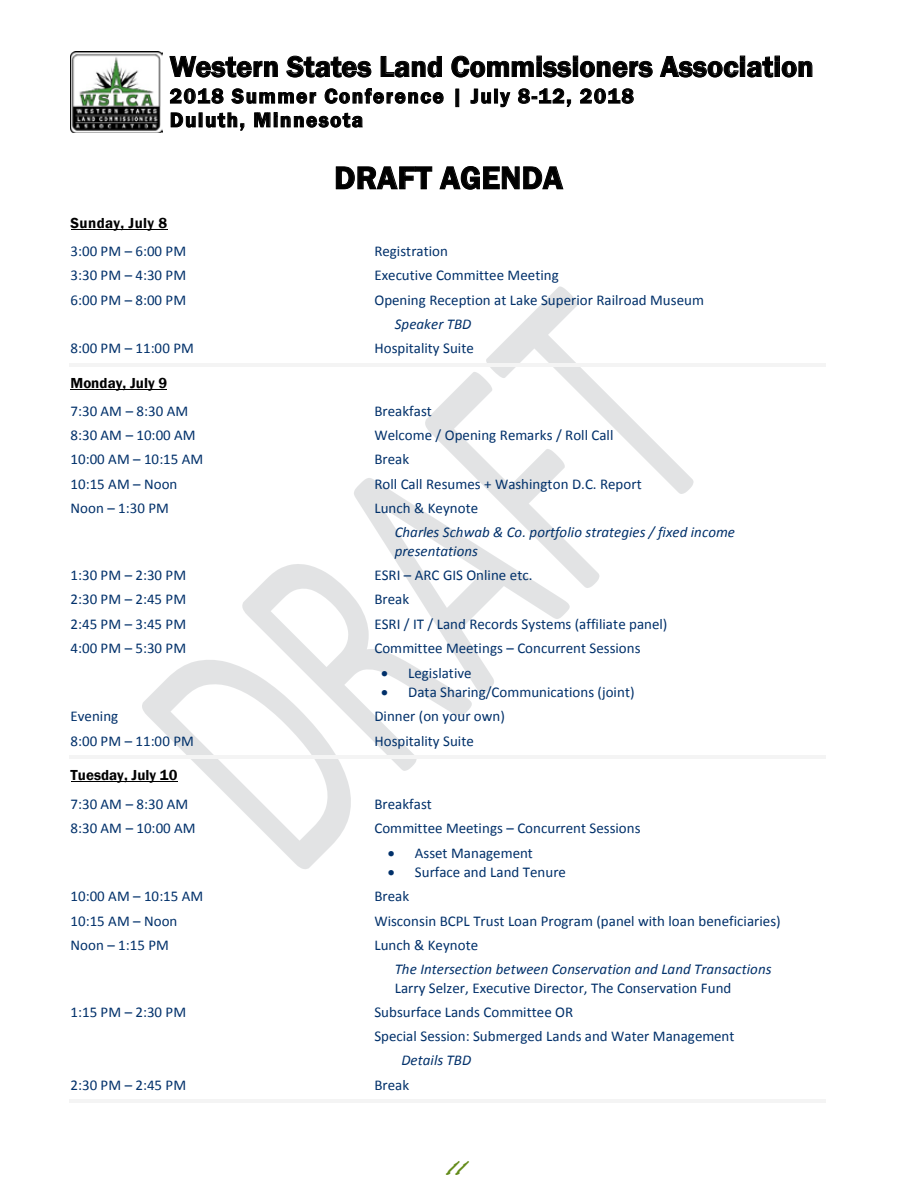
<style>
.page{position:relative;width:918px;height:1188px;background:#fff}
.page>*{position:absolute;margin:0;border:0;box-sizing:border-box;transform-origin:0 0}
.t1{font:600 33px "Franklin Gothic";color:#000}
.t2{font:600 30px "Franklin Gothic";color:#000}
.t3{font:24px "Jane Austen";color:#648c1a}
.t4{font:600 21px/23.7px "Franklin Gothic";letter-spacing:.07em;color:#000}
.t5{font:15px/24.3px "Calibri";color:#00306a}
.t6{font:italic 15px/18.3px "Calibri";letter-spacing:.005em;color:#00306a}
.t7{font:600 15px "Franklin Gothic";letter-spacing:.005em;color:#000}
.t8{font:600 15px "Franklin Gothic";letter-spacing:.025em;color:#000}
</style>
<div class="page">
<svg style="left:142px;top:660px;width:209px;height:209px"></svg>
<svg style="left:242px;top:564px;width:230px;height:207px"></svg>
<svg style="left:354px;top:478px;width:216px;height:216px"></svg>
<svg style="left:425px;top:286px;width:269px;height:302px"></svg>
<svg style="left:169px;top:56px;width:109px;height:22px"></svg>
<svg style="left:286px;top:55px;width:86px;height:23px"></svg>
<svg style="left:380px;top:56px;width:62px;height:22px"></svg>
<svg style="left:451px;top:55px;width:202px;height:23px"></svg>
<svg style="left:659px;top:55px;width:154px;height:23px"></svg>
<svg style="left:170px;top:88px;width:54px;height:16px"></svg>
<svg style="left:231px;top:88px;width:85px;height:16px"></svg>
<svg style="left:325px;top:88px;width:119px;height:16px"></svg>
<svg style="left:470px;top:89px;width:21px;height:15px"></svg>
<div style="left:494px;top:89px;width:4px;height:14px;border:1px solid #000"></div>
<svg style="left:500px;top:92px;width:11px;height:15px"></svg>
<svg style="left:518px;top:88px;width:53px;height:19px"></svg>
<svg style="left:580px;top:88px;width:54px;height:16px"></svg>
<svg style="left:171px;top:112px;width:25px;height:16px"></svg>
<svg style="left:206px;top:112px;width:39px;height:19px"></svg>
<svg style="left:254px;top:112px;width:109px;height:16px"></svg>
<svg style="left:335px;top:166px;width:98px;height:24px"></svg>
<svg style="left:439px;top:166px;width:125px;height:24px"></svg>
<hr style="left:71px;top:229px;width:96px;height:1px;background:#000">
<hr style="left:70px;top:363px;width:304px;height:3px;background:#f4f4f4">
<hr style="left:377px;top:363px;width:449px;height:3px;background:#f4f4f4">
<hr style="left:71px;top:389px;width:96px;height:1px;background:#000">
<hr style="left:70px;top:756px;width:304px;height:3px;background:#f4f4f4">
<hr style="left:377px;top:756px;width:449px;height:3px;background:#f4f4f4">
<hr style="left:71px;top:782px;width:107px;height:1px;background:#000">
<hr style="left:70px;top:1100px;width:304px;height:3px;background:#f4f4f4">
<hr style="left:377px;top:1100px;width:449px;height:3px;background:#f4f4f4">
<img style="left:71px;top:52px;width:92px;height:81px">
<h2 class="t2" style="left:170px;top:48px;width:645px">Western States Land Commissioners Association</h2>
<h3 class="t4" style="left:170px;top:85px;width:466px">2018 Summer Conference | July 8-12, 2018<br>Duluth, Minnesota</h3>
<h1 class="t1" style="left:334px;top:157px;width:230px">DRAFT AGENDA</h1>
<p class="t8" style="left:71px;top:214px;width:98px">Sunday, July 8</p>
<p class="t5" style="left:71px;top:239px;width:117px">3:00 PM – 6:00 PM</p>
<p class="t5" style="left:374px;top:239px;width:75px">Registration</p>
<p class="t5" style="left:71px;top:263px;width:117px">3:30 PM – 4:30 PM</p>
<p class="t5" style="left:374px;top:263px;width:186px">Executive Committee Meeting</p>
<p class="t5" style="left:71px;top:287px;width:117px">6:00 PM – 8:00 PM</p>
<p class="t5" style="left:374px;top:287px;width:331px">Opening Reception at Lake Superior Railroad Museum</p>
<p class="t6" style="left:395px;top:314px;width:78px">Speaker TBD</p>
<p class="t5" style="left:71px;top:336px;width:125px">8:00 PM – 11:00 PM</p>
<p class="t5" style="left:374px;top:336px;width:101px">Hospitality Suite</p>
<p class="t7" style="left:71px;top:374px;width:98px">Monday, July 9</p>
<p class="t5" style="left:71px;top:399px;width:119px">7:30 AM – 8:30 AM</p>
<p class="t5" style="left:374px;top:399px;width:59px">Breakfast</p>
<p class="t5" style="left:71px;top:423px;width:127px">8:30 AM – 10:00 AM</p>
<p class="t5" style="left:374px;top:423px;width:241px">Welcome / Opening Remarks / Roll Call</p>
<p class="t5" style="left:71px;top:447px;width:134px">10:00 AM – 10:15 AM</p>
<p class="t5" style="left:374px;top:447px;width:36px">Break</p>
<p class="t5" style="left:71px;top:472px;width:108px">10:15 AM – Noon</p>
<p class="t5" style="left:374px;top:472px;width:269px">Roll Call Resumes + Washington D.C. Report</p>
<p class="t5" style="left:71px;top:496px;width:100px">Noon – 1:30 PM</p>
<p class="t5" style="left:374px;top:496px;width:105px">Lunch &amp; Keynote</p>
<p class="t6" style="left:395px;top:523px;width:342px">Charles Schwab &amp; Co. portfolio strategies / fixed income presentations</p>
<p class="t5" style="left:71px;top:563px;width:117px">1:30 PM – 2:30 PM</p>
<p class="t5" style="left:374px;top:563px;width:160px">ESRI – ARC GIS Online etc.</p>
<p class="t5" style="left:71px;top:587px;width:117px">2:30 PM – 2:45 PM</p>
<p class="t5" style="left:374px;top:587px;width:36px">Break</p>
<p class="t5" style="left:71px;top:612px;width:117px">2:45 PM – 3:45 PM</p>
<p class="t5" style="left:374px;top:612px;width:295px">ESRI / IT / Land Records Systems (affiliate panel)</p>
<p class="t5" style="left:71px;top:636px;width:117px">4:00 PM – 5:30 PM</p>
<p class="t5" style="left:374px;top:636px;width:268px">Committee Meetings – Concurrent Sessions</p>
<p class="t5" style="left:381px;top:661px;width:92px">• Legislative</p>
<p class="t5" style="left:381px;top:680px;width:255px">• Data Sharing/Communications (joint)</p>
<p class="t5" style="left:71px;top:704px;width:49px">Evening</p>
<p class="t5" style="left:374px;top:704px;width:132px">Dinner (on your own)</p>
<p class="t5" style="left:71px;top:729px;width:125px">8:00 PM – 11:00 PM</p>
<p class="t5" style="left:374px;top:729px;width:101px">Hospitality Suite</p>
<p class="t7" style="left:71px;top:766px;width:108px">Tuesday, July 10</p>
<p class="t5" style="left:71px;top:791px;width:119px">7:30 AM – 8:30 AM</p>
<p class="t5" style="left:374px;top:791px;width:59px">Breakfast</p>
<p class="t5" style="left:71px;top:816px;width:127px">8:30 AM – 10:00 AM</p>
<p class="t5" style="left:374px;top:816px;width:268px">Committee Meetings – Concurrent Sessions</p>
<p class="t5" style="left:388px;top:841px;width:147px">• Asset Management</p>
<p class="t5" style="left:388px;top:860px;width:180px">• Surface and Land Tenure</p>
<p class="t5" style="left:71px;top:884px;width:134px">10:00 AM – 10:15 AM</p>
<p class="t5" style="left:374px;top:884px;width:36px">Break</p>
<p class="t5" style="left:71px;top:908px;width:108px">10:15 AM – Noon</p>
<p class="t5" style="left:374px;top:908px;width:408px">Wisconsin BCPL Trust Loan Program (panel with loan beneficiaries)</p>
<p class="t5" style="left:71px;top:933px;width:100px">Noon – 1:15 PM</p>
<p class="t5" style="left:374px;top:933px;width:105px">Lunch &amp; Keynote</p>
<p class="t6" style="left:395px;top:959px;width:378px">The Intersection between Conservation and Land Transactions</p>
<p class="t5" style="left:395px;top:975px;width:338px">Larry Selzer, Executive Director, The Conservation Fund</p>
<p class="t5" style="left:71px;top:1000px;width:117px">1:15 PM – 2:30 PM</p>
<p class="t5" style="left:374px;top:1000px;width:362px">Subsurface Lands Committee OR<br>Special Session: Submerged Lands and Water Management</p>
<p class="t6" style="left:401px;top:1051px;width:71px">Details TBD</p>
<p class="t5" style="left:71px;top:1073px;width:117px">2:30 PM – 2:45 PM</p>
<p class="t5" style="left:374px;top:1073px;width:36px">Break</p>
<h3 class="t3" style="left:445px;top:1153px;width:20px">11</h3>
</div>
